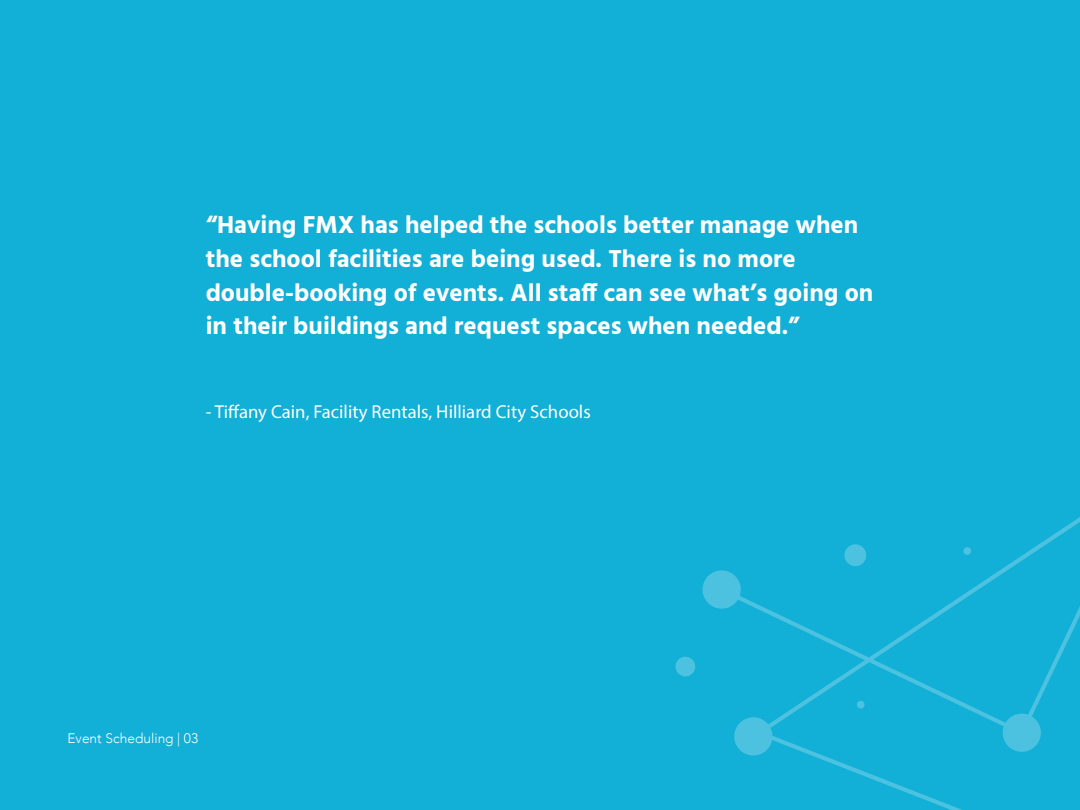
<style>
.page{position:relative;width:1080px;height:810px;background:#12afd7}
.page>*{position:absolute;margin:0;border:0;box-sizing:border-box;transform-origin:0 0}
.t1{font:700 25px/33.8px "Hind";color:#fff}
.t2{font:18.75px "Myriad Pro";color:#fff}
.t3{font:300 13.75px "Avenir";color:#fff}
</style>
<div class="page">
<svg style="left:702px;top:517px;width:378px;height:293px"></svg>
<svg style="left:843px;top:543px;width:25px;height:25px"></svg>
<svg style="left:963px;top:547px;width:9px;height:8px"></svg>
<svg style="left:856px;top:700px;width:9px;height:9px"></svg>
<svg style="left:675px;top:656px;width:21px;height:21px"></svg>
<p class="t1" style="left:206px;top:208px;width:669px">“Having FMX has helped the schools better manage when the school facilities are being used. There is no more double-booking of events. All staff can see what’s going on in their buildings and request spaces when needed.”</p>
<p class="t2" style="left:206px;top:400px;width:387px">- Tiffany Cain, Facility Rentals, Hilliard City Schools</p>
<p class="t3" style="left:68px;top:730px;width:132px">Event Scheduling | 03</p>
</div>
